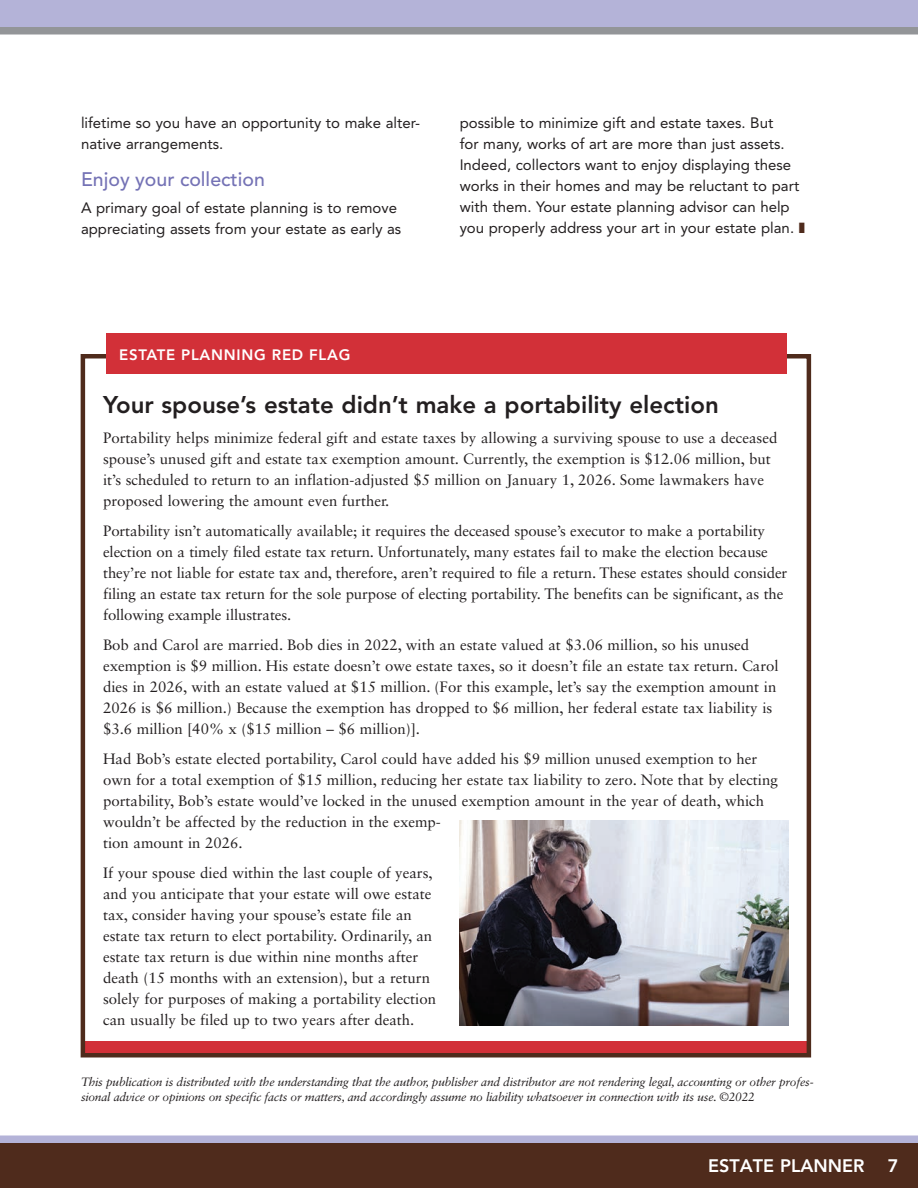
<style>
.page{position:relative;width:918px;height:1188px;background:#fff}
.page>*{position:absolute;margin:0;border:0;box-sizing:border-box;transform-origin:0 0}
.t1{font:800 24px "Avenir LT Std";color:#231f20}
.t2{font:500 19.5px "Avenir LT Std";color:#7472b5}
.t3{font:800 18px "Avenir LT Std";color:#fff}
.t4{font:15px/21px "Sabon LT Std";color:#231f20}
.t5{font:15px/21px "Avenir LT Std";color:#231f20}
.t6{font:800 15px "Avenir LT Std";letter-spacing:.05em;color:#fff}
.t7{font:italic 12px/15px "Sabon LT Std";letter-spacing:-.02em;color:#231f20}
.s1{color:#4f2b1c}
</style>
<div class="page">
<div style="left:0;top:0;width:918px;height:27px;background:#b4b3d8"></div>
<div style="left:0;top:27px;width:918px;height:7px;background:#939598"></div>
<div style="left:0;top:1136px;width:918px;height:7px;background:#b4b3d8"></div>
<div style="left:0;top:1143px;width:918px;height:45px;background:#4f2b1c"></div>
<div style="left:81px;top:1041px;width:730px;height:13px;background:#d23038"></div>
<div style="left:81px;top:354px;width:730px;height:704px;border:4px solid #4f2b1c"></div>
<div style="left:106px;top:334px;width:681px;height:40px;background:#d23038"></div>
<img style="left:460px;top:820px;width:328px;height:206px">
<p class="t5" style="left:81px;top:113px;width:341px">lifetime so you have an opportunity to make alter&shy;native arrangements.</p>
<h2 class="t2" style="left:81px;top:168px;width:185px">Enjoy your collection</h2>
<p class="t5" style="left:81px;top:198px;width:322px">A primary goal of estate planning is to remove appreciating assets from your estate as early as</p>
<p class="t5" style="left:460px;top:113px;width:347px">possible to minimize gift and estate taxes. But<br>for many, works of art are more than just assets.<br>Indeed, collectors want to enjoy displaying these works in their homes and may be reluctant to part with them. Your estate planning advisor can help you properly address your art in your estate plan. <span class="s1">❚</span></p>
<p class="t6" style="left:119px;top:346px;width:233px">ESTATE PLANNING RED FLAG</p>
<h1 class="t1" style="left:103px;top:390px;width:617px">Your spouse’s estate didn’t make a portability election</h1>
<p class="t4" style="left:103px;top:427px;width:676px">Portability helps minimize federal gift and estate taxes by allowing a surviving spouse to use a deceased spouse’s unused gift and estate tax exemption amount. Currently, the exemption is $12.06 million, but it’s scheduled to return to an inflation-adjusted $5 million on January 1, 2026. Some lawmakers have proposed lowering the amount even further.</p>
<p class="t4" style="left:103px;top:520px;width:686px">Portability isn’t automatically available; it requires the deceased spouse’s executor to make a portability election on a timely filed estate tax return. Unfortunately, many estates fail to make the election because they’re not liable for estate tax and, therefore, aren’t required to file a return. These estates should consider filing an estate tax return for the sole purpose of electing portability. The benefits can be significant, as the following example illustrates.</p>
<p class="t4" style="left:103px;top:634px;width:677px">Bob and Carol are married. Bob dies in 2022, with an estate valued at $3.06 million, so his unused exemption is $9 million. His estate doesn’t owe estate taxes, so it doesn’t file an estate tax return. Carol dies in 2026, with an estate valued at $15 million. (For this example, let’s say the exemption amount in 2026 is $6 million.) Because the exemption has dropped to $6 million, her federal estate tax liability is $3.6 million [40% x ($15 million – $6 million)].</p>
<p class="t4" style="left:103px;top:748px;width:676px">Had Bob’s estate elected portability, Carol could have added his $9 million unused exemption to her own for a total exemption of $15 million, reducing her estate tax liability to zero. Note that by electing portability, Bob’s estate would’ve locked in the unused exemption amount in the year of death, which wouldn’t be affected by the reduction in the exemp-<br>tion amount in 2026.</p>
<p class="t4" style="left:103px;top:862px;width:335px">If your spouse died within the last couple of years, and you anticipate that your estate will owe estate tax, consider having your spouse’s estate file an estate tax return to elect portability. Ordinarily, an estate tax return is due within nine months after death (15 months with an extension), but a return solely for purposes of making a portability election can usually be filed up to two years after death.</p>
<p class="t7" style="left:81px;top:1074px;width:734px">This publication is distributed with the understanding that the author, publisher and distributor are not rendering legal, accounting or other profes&shy;sional advice or opinions on specific facts or matters, and accordingly assume no liability whatsoever in connection with its use. ©2022</p>
<p class="t3" style="left:708px;top:1155px;width:158px">ESTATE PLANNER</p>
<p class="t3" style="left:888px;top:1155px;width:12px">7</p>
</div>
